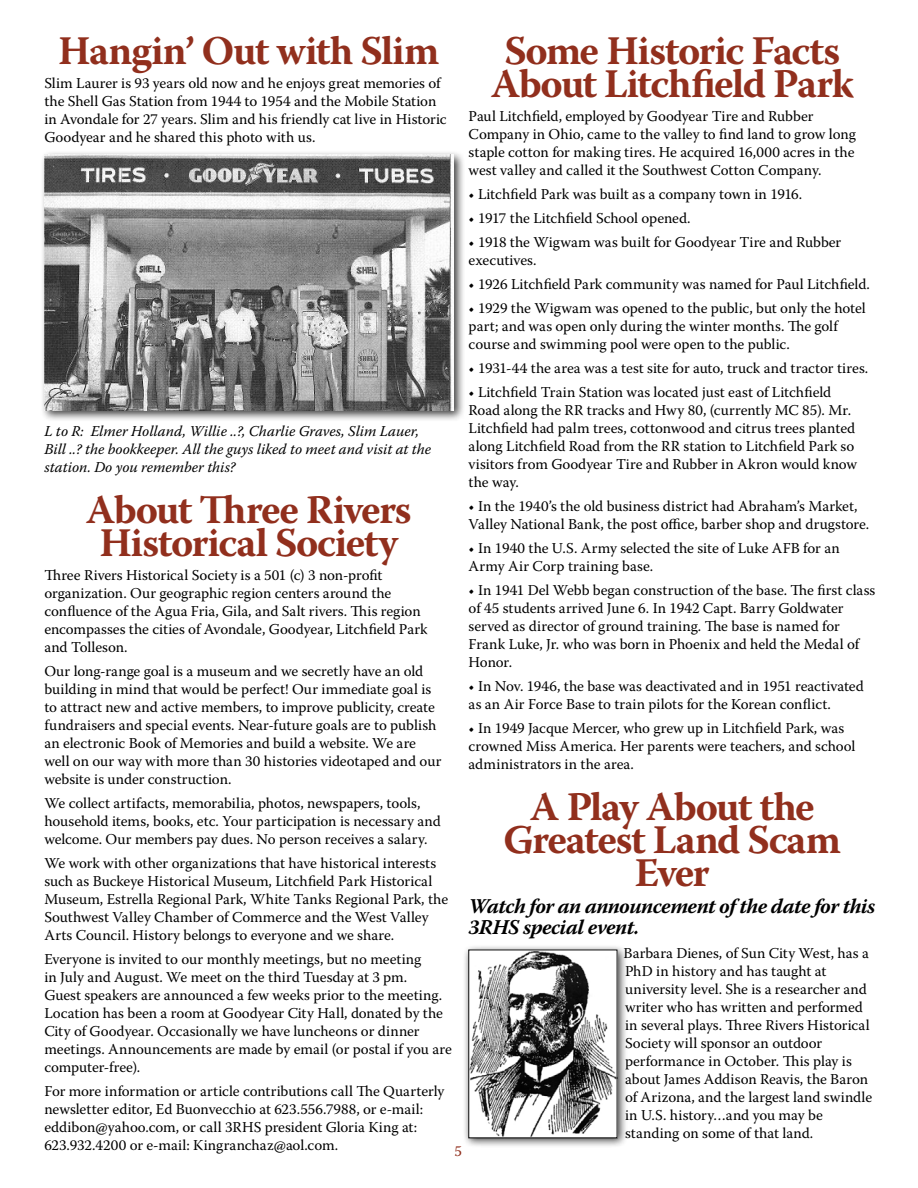
<style>
.page{position:relative;width:918px;height:1188px;background:#fff}
.page>*{position:absolute;margin:0;border:0;box-sizing:border-box;transform-origin:0 0}
.t1{font:700 40.5px/33px "Warnock Pro";letter-spacing:-.035em;color:#912f1d;text-align:center}
.t2{font:700 40.5px "Warnock Pro";letter-spacing:-.015em;color:#912f1d}
.t3{font:italic 700 21px/21px "Warnock Pro";letter-spacing:-.025em;color:#000}
.t4{font:15px/18px "Warnock Pro";color:#000}
.t5{font:italic 15px/18px "Warnock Pro";color:#000}
.t6{font:15px "Warnock Pro";color:#912f1d}
</style>
<div class="page">
<div style="left:40px;top:150px;width:425px;height:272px;background:#000;opacity:.75"></div>
<img style="left:44px;top:154px;width:409px;height:256px">
<div style="left:463px;top:944px;width:165px;height:205px;background:#000;opacity:.75"></div>
<img style="left:471px;top:952px;width:144px;height:184px">
<h1 class="t2" style="left:58px;top:26px;width:383px">Hangin’ Out with Slim</h1>
<p class="t4" style="left:44px;top:74px;width:404px">Slim Laurer is 93 years old now and he enjoys great memories of the Shell Gas Station from 1944 to 1954 and the Mobile Station in Avondale for 27 years. Slim and his friendly cat live in Historic Goodyear and he shared this photo with us.</p>
<h1 class="t1" style="left:491px;top:33px;width:365px">Some Historic Facts<br>About Litchfield Park</h1>
<p class="t4" style="left:469px;top:107px;width:389px">Paul Litchfield, employed by Goodyear Tire and Rubber Company in Ohio, came to the valley to find land to grow long staple cotton for making tires. He acquired 16,000 acres in the west valley and called it the Southwest Cotton Company.</p>
<p class="t4" style="left:469px;top:185px;width:335px">• Litchfield Park was built as a company town in 1916.</p>
<p class="t4" style="left:469px;top:209px;width:224px">• 1917 the Litchfield School opened.</p>
<p class="t4" style="left:469px;top:233px;width:374px">• 1918 the Wigwam was built for Goodyear Tire and Rubber executives.</p>
<p class="t4" style="left:469px;top:275px;width:403px">• 1926 Litchfield Park community was named for Paul Litchfield.</p>
<p class="t4" style="left:469px;top:299px;width:399px">• 1929 the Wigwam was opened to the public, but only the hotel part; and was open only during the winter months. The golf course and swimming pool were open to the public.</p>
<p class="t4" style="left:469px;top:359px;width:401px">• 1931-44 the area was a test site for auto, truck and tractor tires.</p>
<p class="t4" style="left:469px;top:383px;width:390px">• Litchfield Train Station was located just east of Litchfield Road along the RR tracks and Hwy 80, (currently MC 85). Mr.<br>Litchfield had palm trees, cottonwood and citrus trees planted along Litchfield Road from the RR station to Litchfield Park so visitors from Goodyear Tire and Rubber in Akron would know the way.</p>
<p class="t4" style="left:469px;top:497px;width:402px">• In the 1940’s the old business district had Abraham’s Market,<br>Valley National Bank, the post office, barber shop and drugstore.</p>
<p class="t4" style="left:469px;top:539px;width:373px">• In 1940 the U.S. Army selected the site of Luke AFB for an<br>Army Air Corp training base.</p>
<p class="t4" style="left:469px;top:581px;width:408px">• In 1941 Del Webb began construction of the base. The first class of 45 students arrived June 6. In 1942 Capt. Barry Goldwater served as director of ground training. The base is named for Frank Luke, Jr. who was born in Phoenix and held the Medal of Honor.</p>
<p class="t4" style="left:469px;top:677px;width:397px">• In Nov. 1946, the base was deactivated and in 1951 reactivated as an Air Force Base to train pilots for the Korean conflict.</p>
<p class="t4" style="left:469px;top:719px;width:388px">• In 1949 Jacque Mercer, who grew up in Litchfield Park, was crowned Miss America. Her parents were teachers, and school administrators in the area.</p>
<h1 class="t1" style="left:503px;top:789px;width:339px">A Play About the<br>Greatest Land Scam<br>Ever</h1>
<h2 class="t3" style="left:469px;top:895px;width:408px">Watch for an announcement of the date for this<br>3RHS special event.</h2>
<p class="t4" style="left:624px;top:944px;width:250px">Barbara Dienes, of Sun City West, has a PhD in history and has taught at university level. She is a researcher and writer who has written and performed in several plays. Three Rivers Historical Society will sponsor an outdoor performance in October. This play is about James Addison Reavis, the Baron of Arizona, and the largest land swindle in U.S. history…and you may be standing on some of that land.</p>
<p class="t5" style="left:44px;top:422px;width:388px">L to R: Elmer Holland, Willie ..?, Charlie Graves, Slim Lauer,<br>Bill ..? the bookkeeper. All the guys liked to meet and visit at the station. Do you remember this?</p>
<h1 class="t1" style="left:86px;top:492px;width:327px">About Three Rivers<br>Historical Society</h1>
<p class="t4" style="left:44px;top:566px;width:385px">Three Rivers Historical Society is a 501 (c) 3 non-profit organization. Our geographic region centers around the confluence of the Agua Fria, Gila, and Salt rivers. This region encompasses the cities of Avondale, Goodyear, Litchfield Park and Tolleson.</p>
<p class="t4" style="left:44px;top:662px;width:399px">Our long-range goal is a museum and we secretly have an old building in mind that would be perfect! Our immediate goal is to attract new and active members, to improve publicity, create fundraisers and special events. Near-future goals are to publish an electronic Book of Memories and build a website. We are well on our way with more than 30 histories videotaped and our website is under construction.</p>
<p class="t4" style="left:44px;top:794px;width:398px">We collect artifacts, memorabilia, photos, newspapers, tools, household items, books, etc. Your participation is necessary and welcome. Our members pay dues. No person receives a salary.</p>
<p class="t4" style="left:44px;top:854px;width:405px">We work with other organizations that have historical interests such as Buckeye Historical Museum, Litchfield Park Historical Museum, Estrella Regional Park, White Tanks Regional Park, the Southwest Valley Chamber of Commerce and the West Valley Arts Council. History belongs to everyone and we share.</p>
<p class="t4" style="left:44px;top:950px;width:409px">Everyone is invited to our monthly meetings, but no meeting<br>in July and August. We meet on the third Tuesday at 3 pm.<br>Guest speakers are announced a few weeks prior to the meeting.<br>Location has been a room at Goodyear City Hall, donated by the City of Goodyear. Occasionally we have luncheons or dinner meetings. Announcements are made by email (or postal if you are computer-free).</p>
<p class="t4" style="left:44px;top:1082px;width:402px">For more information or article contributions call The Quarterly newsletter editor, Ed Buonvecchio at 623.556.7988, or e-mail: eddibon@yahoo.com, or call 3RHS president Gloria King at:<br>623.932.4200 or e-mail: Kingranchaz@aol.com.</p>
<p class="t6" style="left:455px;top:1142px;width:9px">5</p>
</div>
